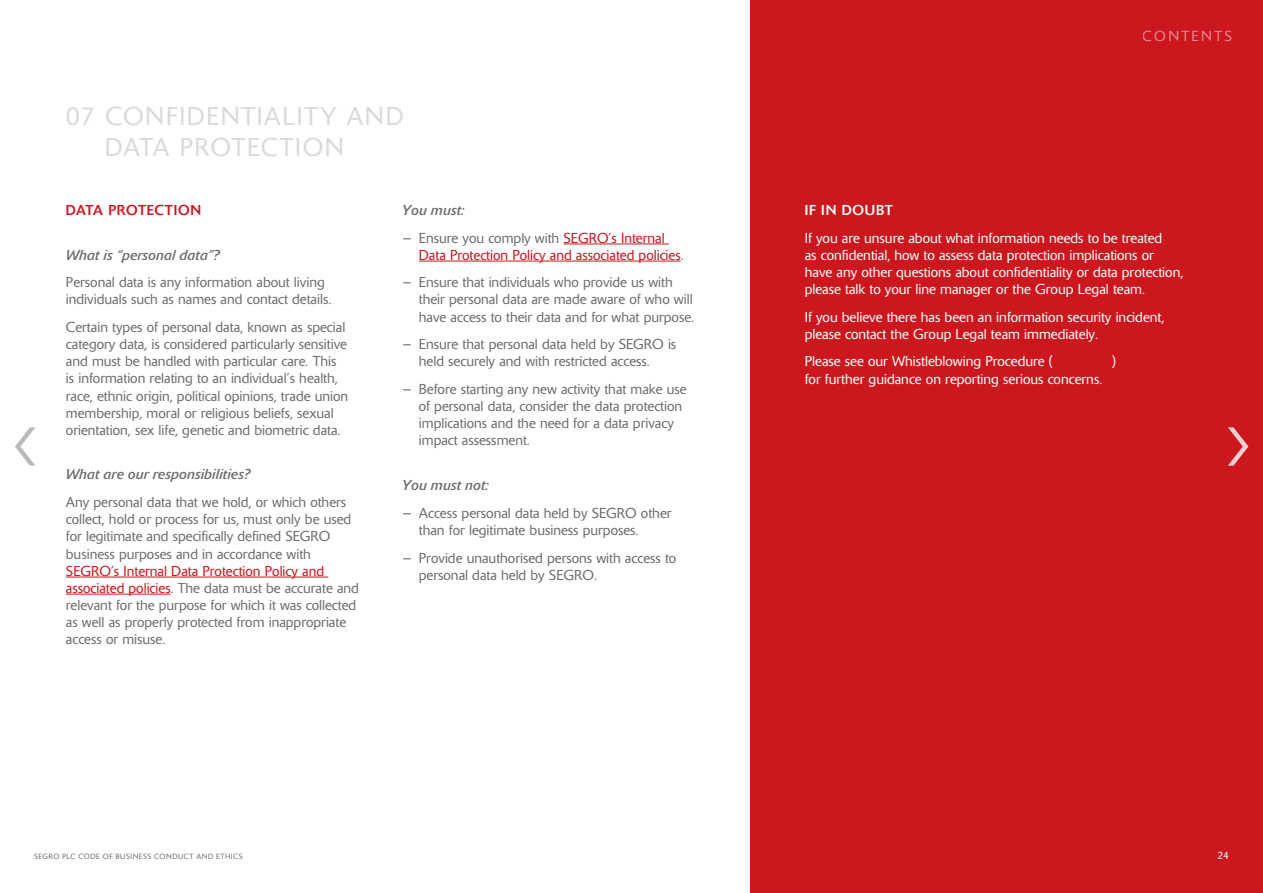
<style>
.page{position:relative;width:1263px;height:893px;background:#fff}
.page>*{position:absolute;margin:0;border:0;box-sizing:border-box;transform-origin:0 0}
.t1{font:300 25.5px/30.6px "Delta BQ";letter-spacing:.06em;color:#dadada}
.t2{font:300 14.4px "Delta BQ";letter-spacing:.165em;color:#fff}
.t3{font:300 14.25px/17.1px "Delta BQ";color:#6d6e71}
.t4{font:300 14.25px/17.1px "Delta BQ";color:#fff}
.t5{font:300 14.25px/27.8px "Delta BQ";color:#cc171e}
.t6{font:italic 14.25px "Delta BQ";color:#6d6e71}
.t7{font:14.25px "Delta BQ";letter-spacing:.04em;color:#cc171e}
.t8{font:14.25px "Delta BQ";letter-spacing:.055em;color:#fff}
.t9{font:300 10.5px "Delta BQ";color:#fff}
.t10{font:300 7.5px "Delta BQ";letter-spacing:.07em;color:#6d6e71}
.s1{color:#cc171e}
.s2{font-weight:400;font-style:italic}
.s3{color:#6d6e71}
</style>
<div class="page">
<div style="left:750px;top:0;width:513px;height:893px;background:#cc171e"></div>
<hr style="left:66px;top:577px;width:262px;height:1px;background:#cc171e">
<hr style="left:66px;top:594px;width:105px;height:1px;background:#cc171e">
<hr style="left:563px;top:244px;width:106px;height:1px;background:#cc171e">
<hr style="left:419px;top:261px;width:262px;height:1px;background:#cc171e">
<svg style="left:15px;top:427px;width:21px;height:39px"></svg>
<svg style="left:1228px;top:427px;width:20px;height:39px"></svg>
<h1 class="t1" style="left:105px;top:101px;width:300px;text-indent:-39px">07 CONFIDENTIALITY AND<br>DATA PROTECTION</h1>
<p class="t7" style="left:66px;top:201px;width:137px">DATA PROTECTION</p>
<p class="t6" style="left:66px;top:246px;width:155px">What is “personal data”?</p>
<p class="t3" style="left:66px;top:274px;width:267px">Personal data is any information about living individuals such as names and contact details.</p>
<p class="t3" style="left:66px;top:319px;width:284px">Certain types of personal data, known as special category data, is considered particularly sensitive and must be handled with particular care. This is information relating to an individual’s health, race, ethnic origin, political opinions, trade union membership, moral or religious beliefs, sexual orientation, sex life, genetic and biometric data.</p>
<p class="t6" style="left:66px;top:466px;width:186px">What are our responsibilities?</p>
<p class="t3" style="left:66px;top:494px;width:287px">Any personal data that we hold, or which others collect, hold or process for us, must only be used for legitimate and specifically defined SEGRO business purposes and in accordance with</p>
<p class="t3" style="left:66px;top:562px;width:295px"><span class="s1">SEGRO’s Internal Data Protection Policy and associated policies</span>. The data must be accurate and relevant for the purpose for which it was collected as well as properly protected from inappropriate access or misuse.</p>
<p class="t3" style="left:402px;top:196px;width:264px;line-height:27.8px"><span class="s2">You must:<br></span>− Ensure you comply with <span class="s1">SEGRO’s Internal</span></p>
<p class="t5" style="left:402px;top:241px;width:283px;text-indent:17px">Data Protection Policy and associated policies<span class="s3">. − Ensure that individuals who provide us with</span></p>
<p class="t3" style="left:419px;top:291px;width:277px">their personal data are made aware of who will have access to their data and for what purpose.</p>
<p class="t3" style="left:419px;top:336px;width:259px;text-indent:-17px">− Ensure that personal data held by SEGRO is held securely and with restricted access.</p>
<p class="t3" style="left:419px;top:381px;width:269px;text-indent:-17px">− Before starting any new activity that make use of personal data, consider the data protection implications and the need for a data privacy impact assessment.</p>
<p class="t6" style="left:402px;top:476px;width:89px">You must not:</p>
<p class="t3" style="left:419px;top:504px;width:254px;text-indent:-17px">− Access personal data held by SEGRO other than for legitimate business purposes.</p>
<p class="t3" style="left:419px;top:549px;width:259px;text-indent:-17px">− Provide unauthorised persons with access to personal data held by SEGRO.</p>
<p class="t2" style="left:1143px;top:28px;width:91px">CONTENTS</p>
<p class="t8" style="left:805px;top:201px;width:90px">IF IN DOUBT</p>
<p class="t4" style="left:805px;top:229px;width:380px">If you are unsure about what information needs to be treated<br>as confidential, how to assess data protection implications or have any other questions about confidentiality or data protection, please talk to your line manager or the Group Legal team.</p>
<p class="t4" style="left:805px;top:308px;width:361px">If you believe there has been an information security incident, please contact the Group Legal team immediately.</p>
<p class="t4" style="left:805px;top:353px;width:249px">Please see our Whistleblowing Procedure (</p>
<p class="t4" style="left:1112px;top:353px;width:5px">)</p>
<p class="t4" style="left:805px;top:370px;width:299px">for further guidance on reporting serious concerns.</p>
<p class="t10" style="left:34px;top:852px;width:210px">SEGRO PLC CODE OF BUSINESS CONDUCT AND ETHICS</p>
<p class="t9" style="left:1217px;top:849px;width:13px">24</p>
</div>
